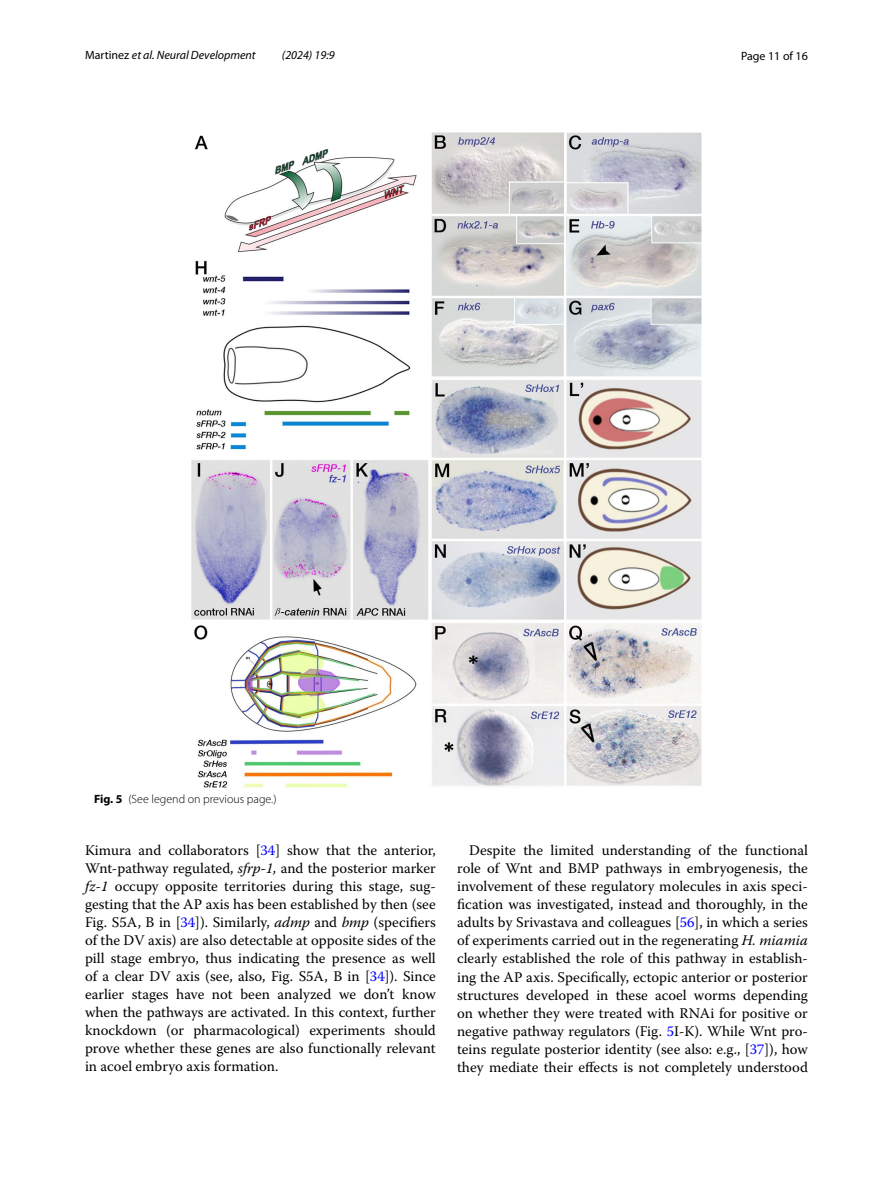
<style>
.page{position:relative;width:893px;height:1187px;background:#fff}
.page>*{position:absolute;margin:0;border:0;box-sizing:border-box;transform-origin:0 0}
.t1{font:14.7px/18px "Warnock Pro";color:#000;text-align:justify}
.t2{font:italic 12px "Myriad Pro";color:#000}
.t3{font:300 12px "Myriad Pro";color:#000}
.t4{font:12px "Myriad Pro";color:#000}
.s1{font-style:normal}
.s2{font-weight:700}
.s3{color:#00f}
.s4{font-style:italic}
</style>
<div class="page">
<img style="left:191px;top:133px;width:511px;height:655px">
<p class="t2" style="left:85px;top:48px;width:172px"><span class="s1">Martinez</span> et al. Neural Development</p>
<p class="t2" style="left:282px;top:48px;width:54px">(2024) 19:9</p>
<p class="t4" style="left:741px;top:48px;width:68px">Page 11 of 16</p>
<p class="t3" style="left:94px;top:792px;width:184px"><span class="s2">Fig. 5</span> (See legend on previous page.)</p>
<p class="t1" style="left:85px;top:841px;width:352px">Kimura and collaborators [<span class="s3">34</span>] show that the anterior, Wnt-pathway regulated, <span class="s4">sfrp-1,</span> and the posterior marker <span class="s4">fz-1</span> occupy opposite territories during this stage, sug&shy;gesting that the AP axis has been established by then (see Fig. S5A, B in [<span class="s3">34</span>]). Similarly, <span class="s4">admp</span> and <span class="s4">bmp</span> (specifiers of the DV axis) are also detectable at opposite sides of the pill stage embryo, thus indicating the presence as well of a clear DV axis (see, also, Fig. S5A, B in [<span class="s3">34</span>]). Since earlier stages have not been analyzed we don’t know when the pathways are activated. In this context, further knockdown (or pharmacological) experiments should prove whether these genes are also functionally relevant in acoel embryo axis formation.</p>
<p class="t1" style="left:457px;top:841px;width:352px;text-indent:12px">Despite the limited understanding of the functional role of Wnt and BMP pathways in embryogenesis, the involvement of these regulatory molecules in axis speci&shy;fication was investigated, instead and thoroughly, in the adults by Srivastava and colleagues [<span class="s3">56</span>], in which a series of experiments carried out in the regenerating <span class="s4">H. miamia </span>clearly established the role of this pathway in establish&shy;ing the AP axis. Specifically, ectopic anterior or posterior structures developed in these acoel worms depending on whether they were treated with RNAi for positive or negative pathway regulators (Fig. <span class="s3">5</span>I-K). While Wnt pro&shy;teins regulate posterior identity (see also: e.g., [<span class="s3">37</span>]), how they mediate their effects is not completely understood</p>
</div>
